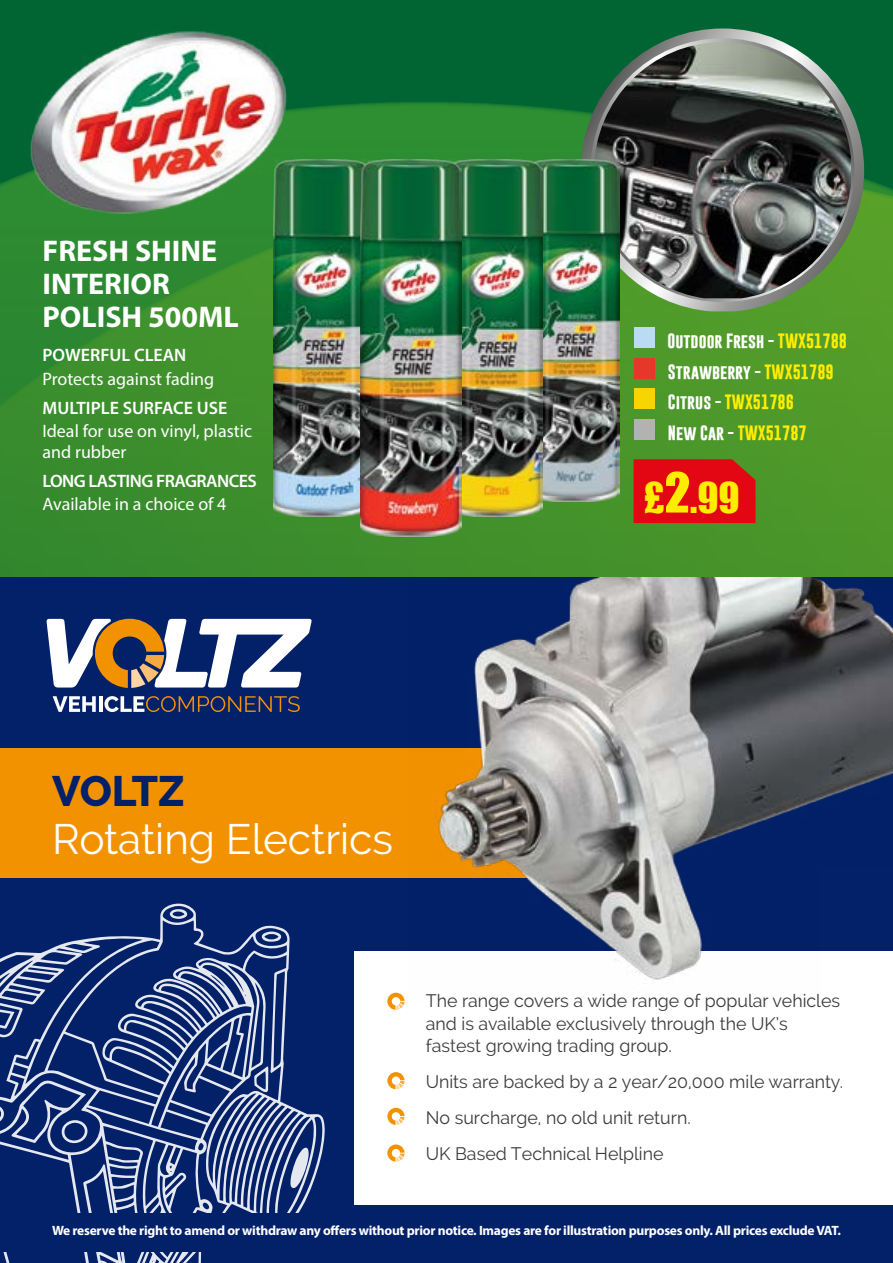
<style>
.page{position:relative;width:893px;height:1263px;background:#fff}
.page>*{position:absolute;margin:0;border:0;box-sizing:border-box;transform-origin:0 0}
.t1{font:42.45px "Raleway";color:#fff}
.t2{font:800 42.45px "Raleway";letter-spacing:-.015em;color:#022169}
.t3{font:39px "Impact";color:#ffed00}
.t4{font:700 30px/33px "Myriad Pro";color:#fff}
.t5{font:18px/22.5px "Raleway";color:#3c3c3b}
.t6{font:18px/21px "Myriad Pro";color:#fff}
.t7{font:600 18px "Myriad Pro";color:#fff}
.t8{font:600 18px "Myriad Pro";letter-spacing:-.03em;color:#fff}
.t9{font:700 15px/30.6px "Gobold";color:#fff}
.t10{font:700 13.5px "Myriad Pro";letter-spacing:-.02em;color:#fff}
.s1{color:#ffed00}
.s2{font-size:51px}
</style>
<div class="page">
<div style="left:0;top:576px;width:893px;height:687px;background:#022169"></div>
<svg style="left:53px;top:696px;width:43px;height:16px"></svg>
<hr style="left:99px;top:696px;width:3px;height:16px;background:#fff">
<svg style="left:104px;top:696px;width:196px;height:16px"></svg>
<svg style="left:46px;top:619px;width:266px;height:69px"></svg>
<svg style="left:0;top:903px;width:325px;height:360px"></svg>
<svg style="left:254px;top:1066px;width:14px;height:26px"></svg>
<svg style="left:61px;top:1120px;width:28px;height:25px"></svg>
<svg style="left:0;top:1103px;width:6px;height:22px"></svg>
<svg style="left:83px;top:1164px;width:39px;height:99px"></svg>
<svg style="left:290px;top:1147px;width:19px;height:42px"></svg>
<svg style="left:261px;top:931px;width:21px;height:11px"></svg>
<svg style="left:169px;top:909px;width:19px;height:10px"></svg>
<div style="left:0;top:748px;width:635px;height:130px;background:#f39200"></div>
<div style="left:355px;top:951px;width:538px;height:253px;background:#fff"></div>
<svg style="left:387px;top:993px;width:18px;height:17px"></svg>
<svg style="left:387px;top:1072px;width:18px;height:17px"></svg>
<svg style="left:387px;top:1108px;width:18px;height:17px"></svg>
<svg style="left:387px;top:1144px;width:18px;height:18px"></svg>
<img style="left:410px;top:576px;width:483px;height:404px">
<div style="left:0;top:1213px;width:893px;height:38px;background:#022169"></div>
<div style="left:0;top:0;width:893px;height:576px;background:#006533"></div>
<svg style="left:309px;top:102px;width:556px;height:66px;background:#2a8b32"></svg>
<svg style="left:0;top:168px;width:893px;height:408px;background:#40902c"></svg>
<svg style="left:582px;top:28px;width:282px;height:283px"></svg>
<img style="left:594px;top:42px;width:257px;height:256px">
<img style="left:543px;top:159px;width:76px;height:343px">
<img style="left:274px;top:159px;width:87px;height:357px">
<img style="left:462px;top:159px;width:81px;height:357px">
<img style="left:361px;top:159px;width:101px;height:377px">
<img style="left:13px;top:31px;width:296px;height:207px">
<div style="left:634px;top:327px;width:21px;height:21px;background:#bbdaf3"></div>
<div style="left:634px;top:358px;width:21px;height:21px;background:#e7372a"></div>
<div style="left:634px;top:419px;width:21px;height:21px;background:#b3b2b2"></div>
<div style="left:634px;top:388px;width:21px;height:21px;background:#f8d500"></div>
<div style="left:634px;top:459px;width:121px;height:64px;background:#e30613"></div>
<h3 class="t4" style="left:43px;top:233px;width:198px">FRESH SHINE<br>INTERIOR<br>POLISH 500ML</h3>
<p class="t7" style="left:43px;top:344px;width:145px">POWERFUL CLEAN</p>
<p class="t6" style="left:43px;top:368px;width:173px">Protects against fading</p>
<p class="t7" style="left:43px;top:396px;width:186px">MULTIPLE SURFACE USE</p>
<p class="t6" style="left:43px;top:420px;width:211px">Ideal for use on vinyl, plastic and rubber</p>
<p class="t8" style="left:43px;top:469px;width:216px">LONG LASTING FRAGRANCES</p>
<p class="t6" style="left:43px;top:493px;width:185px">Available in a choice of 4</p>
<p class="t9" style="left:668px;top:326px;width:181px">Outdoor Fresh - <span class="s1">TWX51788<br></span>Strawberry - <span class="s1">TWX51789<br></span>Citrus - <span class="s1">TWX51786<br></span>New Car - <span class="s1">TWX51787</span></p>
<h2 class="t3" style="left:644px;top:467px;width:97px">£<span class="s2">2</span>.99</h2>
<h1 class="t2" style="left:52px;top:767px;width:134px">VOLTZ</h1>
<h1 class="t1" style="left:52px;top:814px;width:342px">Rotating Electrics</h1>
<p class="t5" style="left:426px;top:989px;width:416px">The range covers a wide range of popular vehicles and is available exclusively through the UK’s fastest growing trading group.</p>
<p class="t5" style="left:426px;top:1064px;width:419px;line-height:36px">Units are backed by a 2 year/20,000 mile warranty.<br>No surcharge, no old unit return.<br>UK Based Technical Helpline</p>
<p class="t10" style="left:52px;top:1221px;width:790px">We reserve the right to amend or withdraw any offers without prior notice. Images are for illustration purposes only. All prices exclude VAT.</p>
</div>
